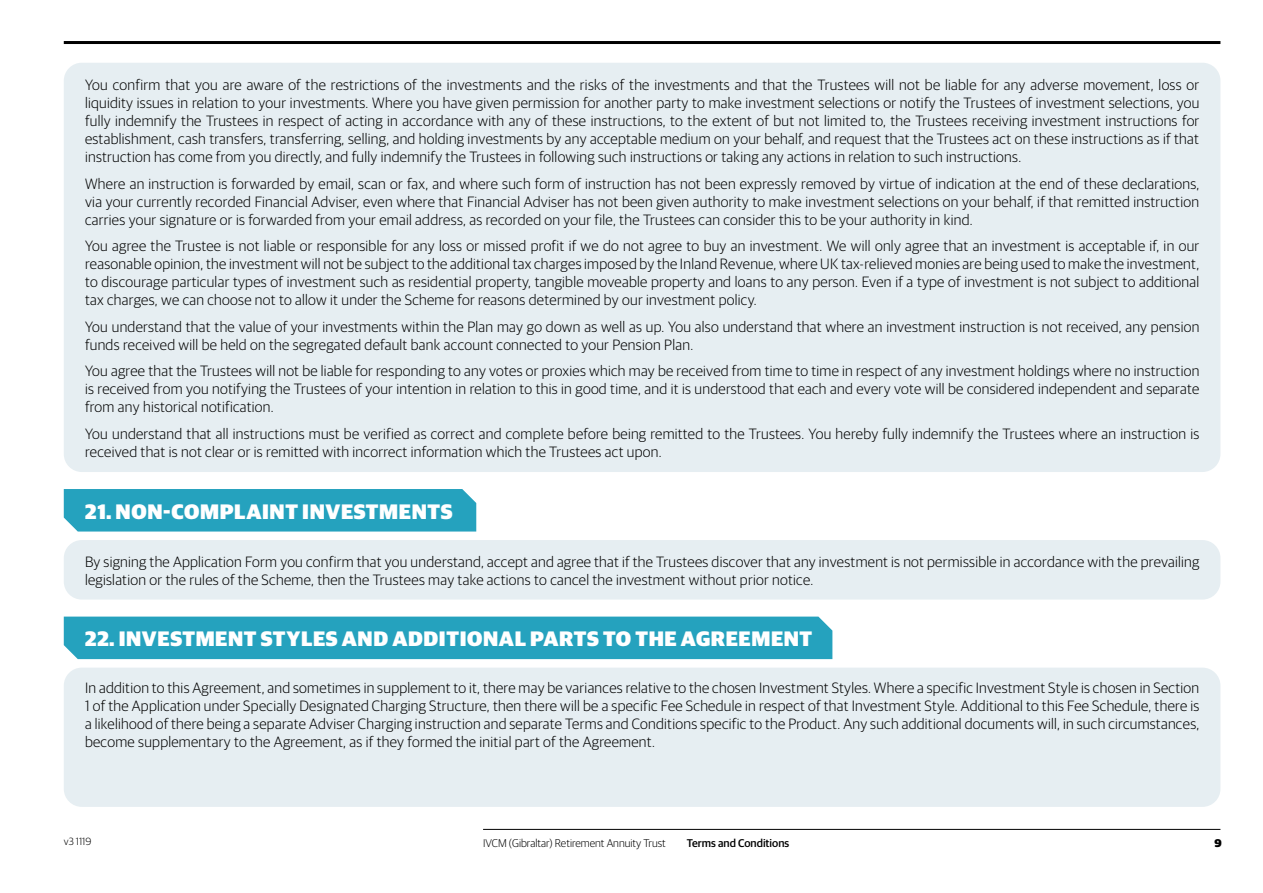
<style>
.page{position:relative;width:1263px;height:893px;background:#fff}
.page>*{position:absolute;margin:0;border:0;box-sizing:border-box;transform-origin:0 0}
.t1{font:900 21px "Guardian Sans";letter-spacing:.03em;color:#fff}
.t2{font:300 15px/18px "Guardian Sans";letter-spacing:.02em;color:#000;text-align:justify}
.t3{font:300 11.25px "Guardian Sans";color:#000}
.t4{font:500 11.25px "Guardian Sans";color:#000}
.t5{font:900 11.25px "Guardian Sans";color:#000}
.t6{font:300 10.5px "Guardian Sans";color:#000}
</style>
<div class="page">
<hr style="left:483px;top:829px;width:737px;height:1px;background:#000">
<hr style="left:64px;top:41px;width:1156px;height:3px;background:#000">
<div style="left:64px;top:63px;width:1156px;height:409px;background:#e6eef2;border-radius:18px"></div>
<div style="left:64px;top:489px;width:412px;height:42px;background:#25a2be"></div>
<div style="left:64px;top:540px;width:1156px;height:60px;background:#e6eef2;border-radius:18px"></div>
<div style="left:64px;top:617px;width:768px;height:42px;background:#25a2be"></div>
<div style="left:64px;top:668px;width:1156px;height:139px;background:#e6eef2;border-radius:18px"></div>
<p class="t2" style="left:85px;top:75px;width:1116px">You confirm that you are aware of the restrictions of the investments and the risks of the investments and that the Trustees will not be liable for any adverse movement, loss or liquidity issues in relation to your investments. Where you have given permission for another party to make investment selections or notify the Trustees of investment selections, you fully indemnify the Trustees in respect of acting in accordance with any of these instructions, to the extent of but not limited to, the Trustees receiving investment instructions for establishment, cash transfers, transferring, selling, and holding investments by any acceptable medium on your behalf, and request that the Trustees act on these instructions as if that instruction has come from you directly, and fully indemnify the Trustees in following such instructions or taking any actions in relation to such instructions.</p>
<p class="t2" style="left:85px;top:173px;width:1116px">Where an instruction is forwarded by email, scan or fax, and where such form of instruction has not been expressly removed by virtue of indication at the end of these declarations, via your currently recorded Financial Adviser, even where that Financial Adviser has not been given authority to make investment selections on your behalf, if that remitted instruction carries your signature or is forwarded from your email address, as recorded on your file, the Trustees can consider this to be your authority in kind.</p>
<p class="t2" style="left:85px;top:236px;width:1116px">You agree the Trustee is not liable or responsible for any loss or missed profit if we do not agree to buy an investment. We will only agree that an investment is acceptable if, in our reasonable opinion, the investment will not be subject to the additional tax charges imposed by the Inland Revenue, where UK tax-relieved monies are being used to make the investment, to discourage particular types of investment such as residential property, tangible moveable property and loans to any person. Even if a type of investment is not subject to additional tax charges, we can choose not to allow it under the Scheme for reasons determined by our investment policy.</p>
<p class="t2" style="left:85px;top:316px;width:1116px">You understand that the value of your investments within the Plan may go down as well as up. You also understand that where an investment instruction is not received, any pension funds received will be held on the segregated default bank account connected to your Pension Plan.</p>
<p class="t2" style="left:85px;top:361px;width:1116px">You agree that the Trustees will not be liable for responding to any votes or proxies which may be received from time to time in respect of any investment holdings where no instruction is received from you notifying the Trustees of your intention in relation to this in good time, and it is understood that each and every vote will be considered independent and separate from any historical notification.</p>
<p class="t2" style="left:85px;top:423px;width:1116px">You understand that all instructions must be verified as correct and complete before being remitted to the Trustees. You hereby fully indemnify the Trustees where an instruction is received that is not clear or is remitted with incorrect information which the Trustees act upon.</p>
<h1 class="t1" style="left:85px;top:495px;width:369px">21. NON-COMPLAINT INVESTMENTS</h1>
<p class="t2" style="left:85px;top:552px;width:1116px">By signing the Application Form you confirm that you understand, accept and agree that if the Trustees discover that any investment is not permissible in accordance with the prevailing legislation or the rules of the Scheme, then the Trustees may take actions to cancel the investment without prior notice.</p>
<h1 class="t1" style="left:85px;top:623px;width:728px">22. INVESTMENT STYLES AND ADDITIONAL PARTS TO THE AGREEMENT</h1>
<p class="t2" style="left:85px;top:678px;width:1116px">In addition to this Agreement, and sometimes in supplement to it, there may be variances relative to the chosen Investment Styles. Where a specific Investment Style is chosen in Section 1 of the Application under Specially Designated Charging Structure, then there will be a specific Fee Schedule in respect of that Investment Style. Additional to this Fee Schedule, there is a likelihood of there being a separate Adviser Charging instruction and separate Terms and Conditions specific to the Product. Any such additional documents will, in such circumstances, become supplementary to the Agreement, as if they formed the initial part of the Agreement.</p>
<p class="t6" style="left:64px;top:834px;width:29px">v3 1119</p>
<p class="t3" style="left:483px;top:835px;width:184px">IVCM (Gibraltar) Retirement Annuity Trust</p>
<p class="t4" style="left:687px;top:834px;width:104px">Terms and Conditions</p>
<p class="t5" style="left:1214px;top:834px;width:9px">9</p>
</div>
